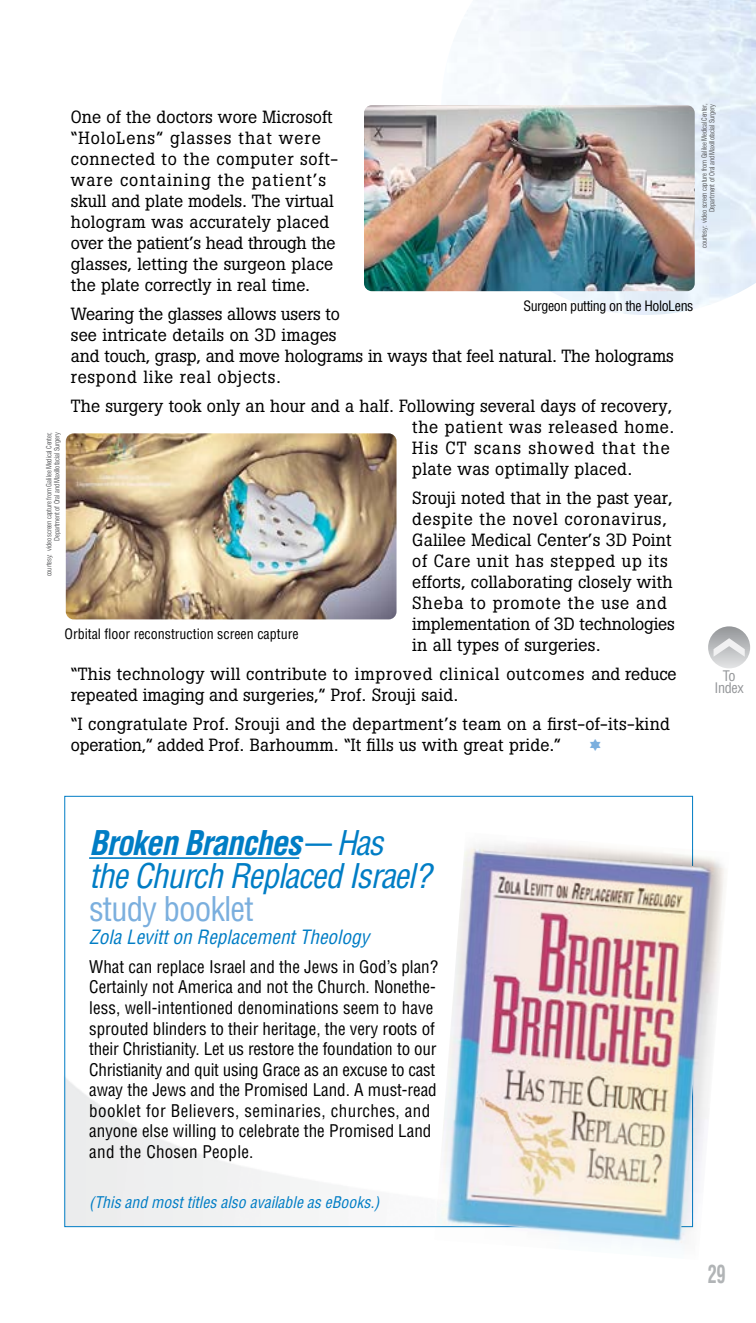
<style>
.page{position:relative;width:756px;height:1323px;background:#fff}
.page>*{position:absolute;margin:0;border:0;box-sizing:border-box;transform-origin:0 0}
.t1{font:italic condensed 33.25px/33.2px "Helvetica";letter-spacing:-.03em;color:#007dc5}
.t2{font:condensed 33.25px "Helvetica";letter-spacing:-.03em;color:#7bafde}
.t3{font:700 condensed 24.5px "Helvetica";color:#b1b4b6;scale:.75 1}
.t4{font:italic condensed 19.25px "Helvetica";color:#007dc5}
.t5{font:17.5px/21px "Boton";letter-spacing:.01em;color:#000}
.t6{font:17.5px/21px "Boton";letter-spacing:-.01em;color:#000}
.t7{font:17.5px "Quirks ICG";color:#7bafde}
.t8{font:condensed 17.15px/20.5px "Helvetica";color:#000}
.t9{font:italic condensed 15.75px "Helvetica";color:#007dc5}
.t10{font:condensed 14.17px/12.2px "Helvetica";letter-spacing:-.025em;color:#939598;text-align:center}
.t11{font:condensed 14px "Helvetica";color:#000}
.t12{font:condensed 14px "Helvetica";letter-spacing:-.03em;color:#000}
.t13{font:condensed 7px/7.9px "Helvetica";letter-spacing:-.02em;color:#58595b;text-align:right;scale:.92 1}
.s1{font-weight:700}
.s2{font-style:normal}
</style>
<div class="page">
<hr style="left:89px;top:857px;width:210px;height:2px;background:#007dc5">
<img style="left:66px;top:433px;width:331px;height:186px">
<img style="left:364px;top:105px;width:331px;height:186px">
<img style="left:434px;top:832px;width:291px;height:413px">
<img style="left:449px;top:851px;width:261px;height:389px">
<div style="left:708px;top:626px;width:42px;height:42px;background:linear-gradient(to bottom,#96989b,#e0e1e2);border-radius:21px"></div>
<svg style="left:714px;top:638px;width:31px;height:19px"></svg>
<p class="t5" style="left:71px;top:107px;width:269px">One of the doctors wore Microsoft “HoloLens” glasses that were connected to the computer soft&shy;ware containing the patient’s skull and plate models. The virtual hologram was accurately placed over the patient’s head through the glasses, letting the surgeon place the plate correctly in real time.</p>
<p class="t6" style="left:71px;top:304px;width:604px">Wearing the glasses allows users to<br>see intricate details on 3D images<br>and touch, grasp, and move holograms in ways that feel natural. The holograms respond like real objects.</p>
<p class="t5" style="left:412px;top:396px;width:263px;text-indent:-341px">The surgery took only an hour and a half. Following several days of recovery, the patient was released home.<br>His CT scans showed that the plate was optimally placed.</p>
<p class="t5" style="left:412px;top:487px;width:264px">Srouji noted that in the past year, despite the novel coronavirus,<br>Galilee Medical Center’s 3D Point of Care unit has stepped up its efforts, collaborating closely with<br>Sheba to promote the use and implementation of 3D technologies in all types of surgeries.</p>
<p class="t5" style="left:71px;top:663px;width:607px">“This technology will contribute to improved clinical outcomes and reduce repeated imaging and surgeries,” Prof. Srouji said.</p>
<p class="t5" style="left:71px;top:713px;width:601px">“I congratulate Prof. Srouji and the department’s team on a first-of-its-kind operation,” added Prof. Barhoumm. “It fills us with great pride.”</p>
<p class="t12" style="left:523px;top:297px;width:172px">Surgeon putting on the HoloLens</p>
<p class="t13" style="left:45px;top:576px;width:158px;rotate:-90deg">courtesy: video screen capture from Galilee Medical Center,<br>Department of Oral and Maxillofacial Surgery</p>
<p class="t11" style="left:65px;top:625px;width:236px">Orbital floor reconstruction screen capture</p>
<p class="t7" style="left:587px;top:737px;width:17px">1</p>
<p class="t13" style="left:700px;top:248px;width:158px;rotate:-90deg">courtesy: video screen capture from Galilee Medical Center,<br>Department of Oral and Maxillofacial Surgery</p>
<p class="t10" style="left:714px;top:670px;width:31px">To<br>Index</p>
<h1 class="t1" style="left:89px;top:826px;width:343px"><span class="s1">Broken Branches</span><span class="s2">—</span> Has<br>the Church Replaced Israel?</h1>
<h1 class="t2" style="left:89px;top:888px;width:166px">study booklet</h1>
<p class="t4" style="left:89px;top:925px;width:282px">Zola Levitt on Replacement Theology</p>
<p class="t8" style="left:89px;top:956px;width:351px">What can replace Israel and the Jews in God’s plan?<br>Certainly not America and not the Church. Nonethe&shy;less, well-intentioned denominations seem to have sprouted blinders to their heritage, the very roots of their Christianity. Let us restore the foundation to our Christianity and quit using Grace as an excuse to cast away the Jews and the Promised Land. A must-read booklet for Believers, seminaries, churches, and anyone else willing to celebrate the Promised Land and the Chosen People.</p>
<p class="t9" style="left:89px;top:1192px;width:292px">(This and most titles also available as eBooks.)</p>
<h2 class="t3" style="left:708px;top:1258px;width:25px">29</h2>
</div>
